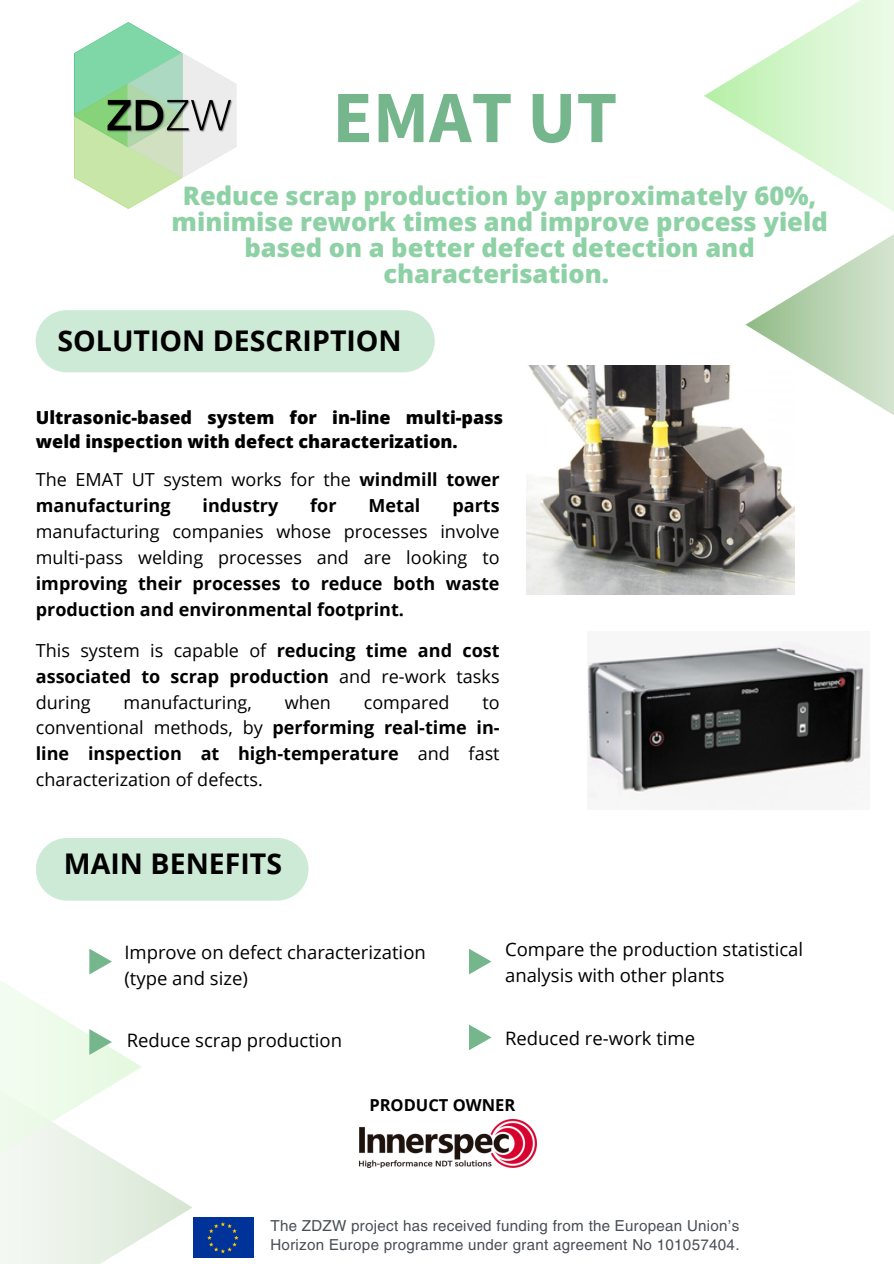
<style>
.page{position:relative;width:894px;height:1264px;background:#fff}
.page>*{position:absolute;margin:0;border:0;box-sizing:border-box;transform-origin:0 0}
.t1{font:700 73.8px "Source Sans Pro";color:#76b68d}
.t2{font:700 28.5px "Open Sans";color:#000}
.t3{font:800 25.5px/25.8px "Open Sans";color:#8dd1a5;text-align:center}
.t4{font:18.45px/25.8px "Open Sans";color:#000}
.t5{font:18px/25.8px "Open Sans";color:#000;text-align:justify}
.t6{font:700 18px/25.8px "Open Sans";color:#000;text-align:justify}
.t7{font:800 18px/24.8px "Open Sans";color:#000}
.t8{font:700 16.5px "Open Sans";color:#000}
.t9{font:15px/19.2px "Helios";letter-spacing:.02em;color:#494f56}
.s1{font-weight:700}
.s2{font-weight:400}
</style>
<div class="page">
<svg style="left:793px;top:357px;width:100px;height:229px"></svg>
<svg style="left:704px;top:0;width:189px;height:357px"></svg>
<div style="left:36px;top:310px;width:398px;height:62px;background:#ccead6;border-radius:31px"></div>
<img style="left:74px;top:22px;width:162px;height:187px">
<div style="left:36px;top:838px;width:272px;height:62px;background:#ccead6;border-radius:31px"></div>
<img style="left:526px;top:365px;width:267px;height:229px">
<img style="left:587px;top:641px;width:281px;height:156px">
<svg style="left:142px;top:1177px;width:50px;height:61px"></svg>
<svg style="left:0;top:838px;width:142px;height:425px"></svg>
<svg style="left:89px;top:948px;width:23px;height:26px"></svg>
<svg style="left:469px;top:949px;width:22px;height:25px"></svg>
<svg style="left:89px;top:1029px;width:23px;height:25px"></svg>
<svg style="left:469px;top:1024px;width:22px;height:26px"></svg>
<img style="left:359px;top:1119px;width:177px;height:48px">
<div style="left:193px;top:1217px;width:60px;height:40px;background:#039"></div>
<svg style="left:207px;top:1222px;width:31px;height:31px"></svg>
<p class="t1" style="left:332px;top:69px;width:286px">EMAT UT</p>
<p class="t3" style="left:171px;top:183px;width:657px">Reduce scrap production by approximately 60%, minimise rework times and improve process yield based on a better defect detection and characterisation.</p>
<p class="t2" style="left:58px;top:321px;width:345px">SOLUTION DESCRIPTION</p>
<p class="t7" style="left:36px;top:404px;width:468px">Ultrasonic-based system for in-line multi-pass weld inspection with defect characterization.</p>
<p class="t5" style="left:36px;top:466px;width:465px">The EMAT UT system works for the <span class="s1">windmill tower manufacturing</span></p>
<p class="t6" style="left:202px;top:492px;width:77px">industry</p>
<p class="t6" style="left:310px;top:492px;width:28px">for</p>
<p class="t6" style="left:368px;top:492px;width:53px">Metal</p>
<p class="t5" style="left:36px;top:492px;width:465px;text-indent:416px"><span class="s1">parts </span>manufacturing companies whose processes involve multi-pass welding processes and are looking to <span class="s1">improving their processes to reduce both waste production and environmental footprint.</span></p>
<p class="t6" style="left:36px;top:637px;width:465px"><span class="s2">This system is capable of</span> reducing time and cost associated to scrap production <span class="s2">and re-work tasks during</span></p>
<p class="t5" style="left:124px;top:688px;width:130px">manufacturing,</p>
<p class="t5" style="left:284px;top:688px;width:48px">when</p>
<p class="t5" style="left:363px;top:688px;width:87px">compared</p>
<p class="t5" style="left:36px;top:688px;width:465px;text-indent:446px">to conventional methods, by <span class="s1">performing real-time in&shy;line inspection at high-temperature</span> and fast characterization of defects.</p>
<p class="t2" style="left:64px;top:843px;width:219px">MAIN BENEFITS</p>
<p class="t4" style="left:124px;top:939px;width:303px">Improve on defect characterization (type and size)</p>
<p class="t4" style="left:505px;top:935px;width:299px">Compare the production statistical analysis with other plants</p>
<p class="t4" style="left:127px;top:1026px;width:217px">Reduce scrap production</p>
<p class="t4" style="left:505px;top:1024px;width:191px">Reduced re-work time</p>
<p class="t8" style="left:369px;top:1092px;width:147px">PRODUCT OWNER</p>
<p class="t9" style="left:270px;top:1215px;width:470px">The ZDZW project has received funding from the European Union’s<br>Horizon Europe programme under grant agreement No 101057404.</p>
</div>
